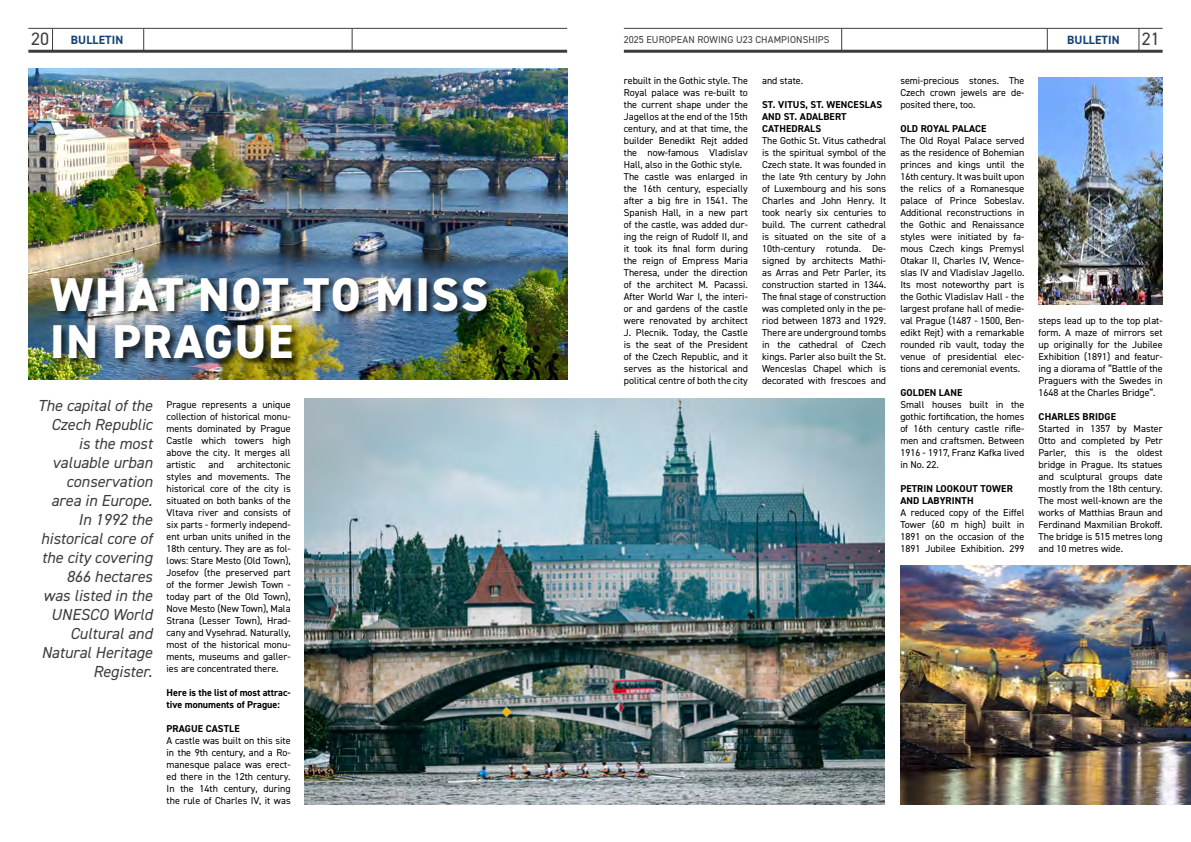
<style>
.page{position:relative;width:1191px;height:842px;background:#fff}
.page>*{position:absolute;margin:0;border:0;box-sizing:border-box;transform-origin:0 0}
.t1{font:800 47.5px/47.5px "DIN2014";letter-spacing:.035em;color:#fff}
.t2{font:italic 16px/19px "DIN2014";color:#3c3c3b;text-align:right}
.t3{font:700 12px "DIN2014";letter-spacing:.01em;color:#124275}
.t4{font:10px/12px "DIN2014";color:#000;text-align:justify}
.t5{font:700 10px/12px "DIN2014";letter-spacing:.01em;color:#000}
.t6{font:10px "DIN2014";letter-spacing:.01em;color:#3c3c3b}
.s1{font-weight:400;font-size:18px;color:#3c3c3b}
</style>
<div class="page">
<img style="left:28px;top:68px;width:539px;height:312px">
<img style="left:305px;top:398px;width:579px;height:406px">
<div style="left:49px;top:276px;width:446px;height:91px;background:#000;opacity:.75"></div>
<img style="left:1038px;top:78px;width:124px;height:227px">
<img style="left:900px;top:566px;width:291px;height:238px">
<hr style="left:28px;top:28px;width:539px;height:1px;background:#3c3c3b">
<hr style="left:624px;top:28px;width:538px;height:1px;background:#3c3c3b">
<svg style="left:52px;top:29px;width:1px;height:21px"></svg>
<svg style="left:1046px;top:29px;width:1px;height:21px"></svg>
<svg style="left:143px;top:29px;width:1px;height:21px"></svg>
<svg style="left:1138px;top:28px;width:1px;height:22px"></svg>
<hr style="left:28px;top:50px;width:539px;height:3px;background:#3c3c3b">
<svg style="left:351px;top:29px;width:1px;height:21px"></svg>
<hr style="left:624px;top:50px;width:538px;height:3px;background:#3c3c3b">
<svg style="left:841px;top:29px;width:1px;height:21px"></svg>
<p class="t3" style="left:31px;top:32px;width:94px"><span class="s1">20</span> BULLETIN</p>
<p class="t6" style="left:624px;top:33px;width:207px">2025 EUROPEAN ROWING U23 CHAMPIONSHIPS</p>
<p class="t3" style="left:1067px;top:32px;width:94px">BULLETIN <span class="s1">21</span></p>
<h1 class="t1" style="left:50px;top:270px;width:439px">WHAT NOT TO MISS<br>IN PRAGUE</h1>
<h2 class="t2" style="left:38px;top:396px;width:116px">The capital of the<br>Czech Republic is the most valuable urban conservation area in Europe.<br>In 1992 the historical core of the city covering<br>866 hectares was listed in the<br>UNESCO World<br>Cultural and<br>Natural Heritage<br>Register.</h2>
<p class="t4" style="left:167px;top:398px;width:126px">Prague represents a unique collection of historical monu&shy;ments dominated by Prague Castle which towers high above the city. It merges all artistic</p>
<p class="t4" style="left:167px;top:458px;width:126px;text-indent:70px">architectonic styles and movements. The historical core of the city is situated on both banks of the Vltava river and consists of six parts - formerly independ&shy;ent urban units unified in the 18th century. They are as fol&shy;lows: Stare Mesto (Old Town), Josefov (the preserved part of the former Jewish Town - today part of the Old Town), Nove Mesto (New Town), Mala Strana (Lesser Town), Hrad&shy;cany and Vysehrad. Naturally, most of the historical monu&shy;ments, museums and galler&shy;ies are concentrated there.</p>
<p class="t5" style="left:167px;top:686px;width:126px">Here is the list of most attrac&shy;tive monuments of Prague:</p>
<p class="t5" style="left:167px;top:722px;width:74px">PRAGUE CASTLE</p>
<p class="t4" style="left:167px;top:734px;width:126px">A castle was built on this site in the 9th century, and a Ro&shy;manesque palace was erect&shy;ed there in the 12th century.<br>In the 14th century, during the rule of Charles IV, it was</p>
<p class="t4" style="left:209px;top:458px;width:17px">and</p>
<p class="t4" style="left:624px;top:74px;width:126px;text-align:left">rebuilt in the Gothic style. The<br>Royal palace was re-built to the current shape under the<br>Jagellos at the end of the 15th century, and at that time, the builder Benedikt Rejt added the now-famous Vladislav<br>Hall, also in the Gothic style.<br>The castle was enlarged in the 16th century, especially after a big fire in 1541. The<br>Spanish Hall, in a new part of the castle, was added dur&shy;ing the reign of Rudolf II, and it took its final form during the reign of Empress Maria<br>Theresa, under the direction of the architect M. Pacassi.<br>After World War I, the interi&shy;or and gardens of the castle were renovated by architect<br>J. Plecnik. Today, the Castle is the seat of the President of the Czech Republic, and it serves as the historical and political centre of both the city</p>
<p class="t4" style="left:900px;top:74px;width:126px">semi-precious stones. The Czech crown jewels are de&shy;posited there, too.</p>
<p class="t4" style="left:762px;top:74px;width:42px">and state.</p>
<p class="t5" style="left:762px;top:98px;width:121px">ST. VITUS, ST. WENCESLAS<br>AND ST. ADALBERT<br>CATHEDRALS</p>
<p class="t4" style="left:762px;top:134px;width:126px">The Gothic St. Vitus cathedral is the spiritual symbol of the Czech state. It was founded in the late 9th century by John of Luxembourg and his sons Charles and John Henry. It took nearly six centuries to build. The current cathedral is situated on the site of a 10th-century rotunda. De&shy;signed by architects Mathi&shy;as Arras and Petr Parler, its construction started in 1344.<br>The final stage of construction was completed only in the pe&shy;riod between 1873 and 1929.<br>There are underground tombs in the cathedral of Czech kings. Parler also built the St.<br>Wenceslas Chapel which is decorated with frescoes and</p>
<p class="t5" style="left:900px;top:122px;width:88px">OLD ROYAL PALACE</p>
<p class="t4" style="left:900px;top:134px;width:126px">The Old Royal Palace served as the residence of Bohemian princes and kings until the 16th century. It was built upon the relics of a Romanesque palace of Prince Sobeslav.<br>Additional reconstructions in the Gothic and Renaissance styles were initiated by fa&shy;mous Czech kings Premysl Otakar II, Charles IV, Wence&shy;slas IV and Vladislav Jagello.<br>Its most noteworthy part is the Gothic Vladislav Hall - the largest profane hall of medie&shy;val Prague (1487 - 1500, Ben&shy;edikt Rejt) with a remarkable rounded rib vault, today the venue of presidential elec&shy;tions and ceremonial events.</p>
<p class="t5" style="left:900px;top:386px;width:63px">GOLDEN LANE</p>
<p class="t4" style="left:900px;top:398px;width:126px">Small houses built in the gothic fortification, the homes of 16th century castle rifle&shy;men and craftsmen. Between 1916 - 1917, Franz Kafka lived in No. 22.</p>
<p class="t5" style="left:900px;top:482px;width:114px">PETRIN LOOKOUT TOWER<br>AND LABYRINTH</p>
<p class="t4" style="left:900px;top:506px;width:126px">A reduced copy of the Eiffel Tower (60 m high) built in 1891 on the occasion of the 1891 Jubilee Exhibition. 299</p>
<p class="t4" style="left:1038px;top:314px;width:126px">steps lead up to the top plat&shy;form. A maze of mirrors set up originally for the Jubilee Exhibition (1891) and featur&shy;ing a diorama of “Battle of the Praguers with the Swedes in 1648 at the Charles Bridge“.</p>
<p class="t5" style="left:1038px;top:410px;width:79px">CHARLES BRIDGE</p>
<p class="t4" style="left:1038px;top:422px;width:126px">Started in 1357 by Master Otto and completed by Petr Parler, this is the oldest bridge in Prague. Its statues and sculptural groups date mostly from the 18th century.<br>The most well-known are the works of Matthias Braun and Ferdinand Maxmilian Brokoff.<br>The bridge is 515 metres long and 10 metres wide.</p>
</div>
